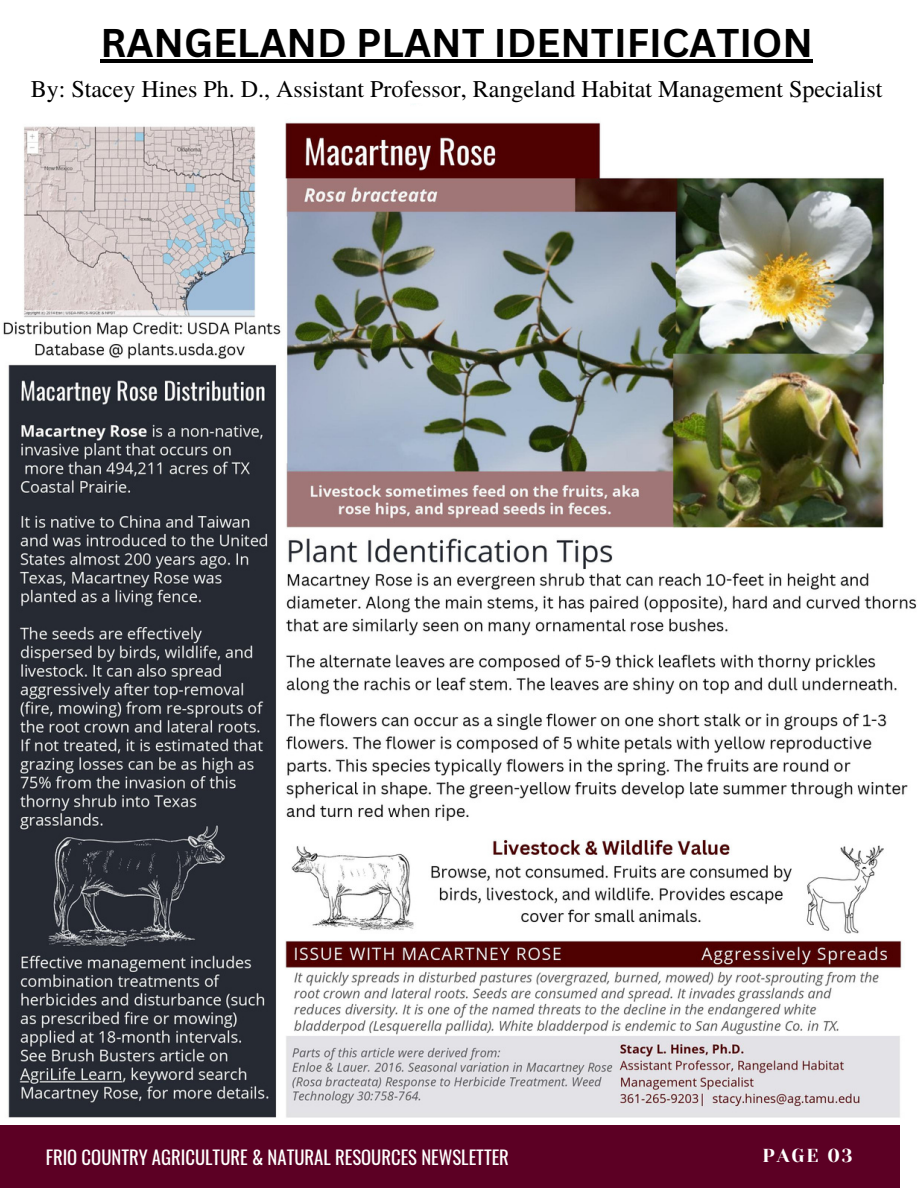
<style>
.page{position:relative;width:918px;height:1188px;background:#fff}
.page>*{position:absolute;margin:0;border:0;box-sizing:border-box;transform-origin:0 0}
.t1{font:700 39px "Canva Sans";color:#000}
.t2{font:24px "Te X Gyre Termes";color:#000}
.t3{font:18.75px "Oswald";color:#fff}
.t4{font:18.75px "Yeseva One";letter-spacing:.1em;color:#fff}
</style>
<div class="page">
<div style="left:0;top:1124px;width:900px;height:64px;background:#5c0024"></div>
<img style="left:3px;top:122px;width:914px;height:996px">
<hr style="left:100px;top:60px;width:713px;height:3px;background:#000">
<h1 class="t1" style="left:100px;top:16px;width:714px">RANGELAND PLANT IDENTIFICATION</h1>
<p class="t2" style="left:31px;top:72px;width:853px">By: Stacey Hines Ph. D., Assistant Professor, Rangeland Habitat Management Specialist</p>
<p class="t3" style="left:46px;top:1142px;width:465px">FRIO COUNTRY AGRICULTURE &amp; NATURAL RESOURCES NEWSLETTER</p>
<p class="t4" style="left:762px;top:1145px;width:92px">PAGE 03</p>
</div>
